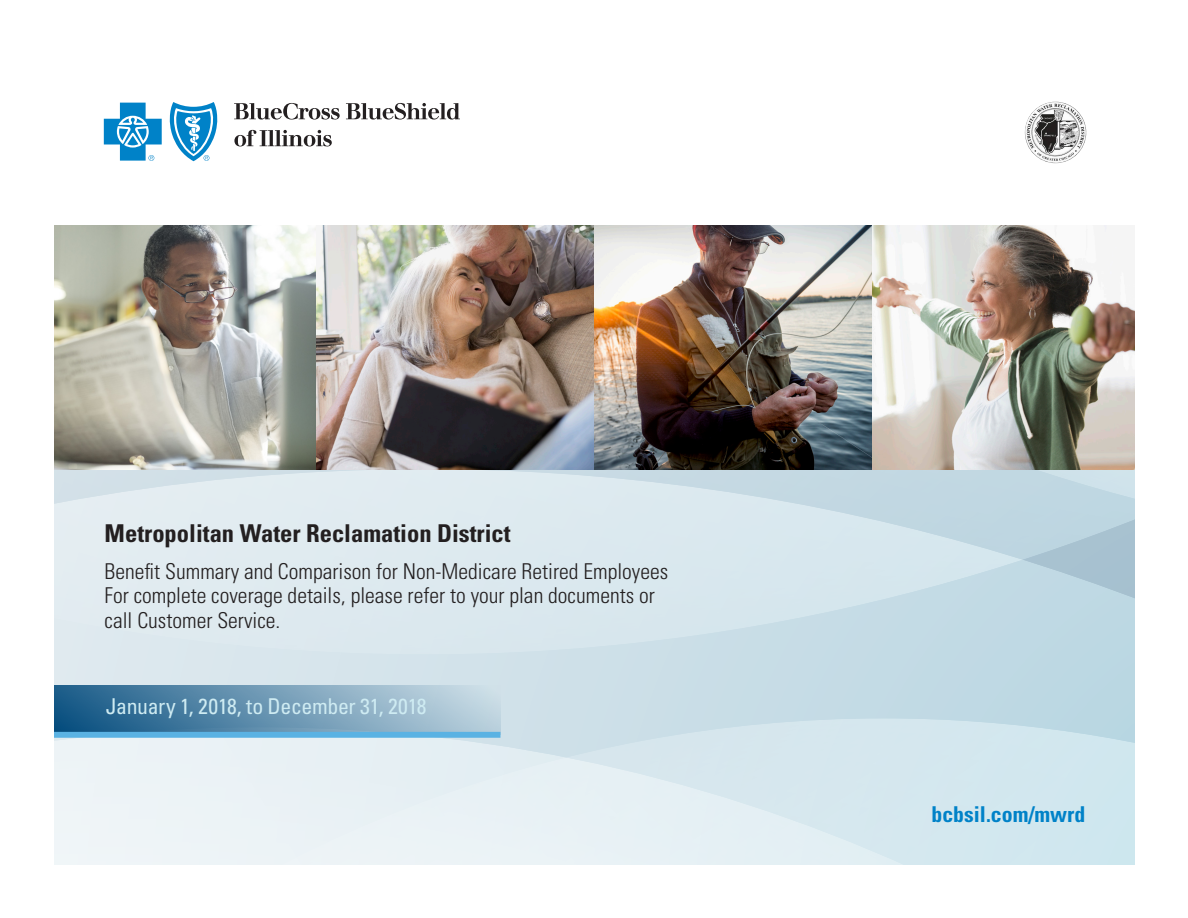
<style>
.page{position:relative;width:1188px;height:918px;background:#fff}
.page>*{position:absolute;margin:0;border:0;box-sizing:border-box;transform-origin:0 0}
.t1{font:700 condensed 24.6px "Univers LT Std";color:#231f20}
.t2{font:300 condensed 21.9px/24.6px "Univers LT Std";color:#231f20}
.t3{font:condensed 21.9px "Univers LT Std";letter-spacing:-.015em;color:#ceebf2}
.t4{font:700 condensed 21.9px "Univers LT Std";color:#0082c8}
</style>
<div class="page">
<svg style="left:54px;top:654px;width:1080px;height:61px;background:#cadee7"></svg>
<svg style="left:54px;top:556px;width:1080px;height:98px;background:#d3e3eb"></svg>
<svg style="left:54px;top:545px;width:1080px;height:11px;background:#d6e5eb"></svg>
<svg style="left:54px;top:469px;width:1080px;height:76px;background:#d3e2e9"></svg>
<svg style="left:54px;top:715px;width:1080px;height:149px;background:#deecf1"></svg>
<svg style="left:104px;top:103px;width:58px;height:58px"></svg>
<svg style="left:169px;top:102px;width:49px;height:59px"></svg>
<svg style="left:234px;top:103px;width:106px;height:17px"></svg>
<svg style="left:346px;top:103px;width:114px;height:17px"></svg>
<svg style="left:234px;top:130px;width:98px;height:16px"></svg>
<img style="left:54px;top:226px;width:1080px;height:243px">
<img style="left:1025px;top:102px;width:61px;height:61px;border-radius:31px">
<div style="left:54px;top:685px;width:446px;height:50px;background:linear-gradient(to right,#125684,#c7dae4)"></div>
<div style="left:54px;top:732px;width:446px;height:6px;background:#5ab2e3"></div>
<p class="t1" style="left:105px;top:518px;width:408px">Metropolitan Water Reclamation District</p>
<p class="t2" style="left:105px;top:559px;width:565px">Benefit Summary and Comparison for Non-Medicare Retired Employees<br>For complete coverage details, please refer to your plan documents or call Customer Service.</p>
<p class="t3" style="left:106px;top:693px;width:322px">January 1, 2018, to December 31, 2018</p>
<p class="t4" style="left:931px;top:801px;width:155px">bcbsil.com/mwrd</p>
</div>
